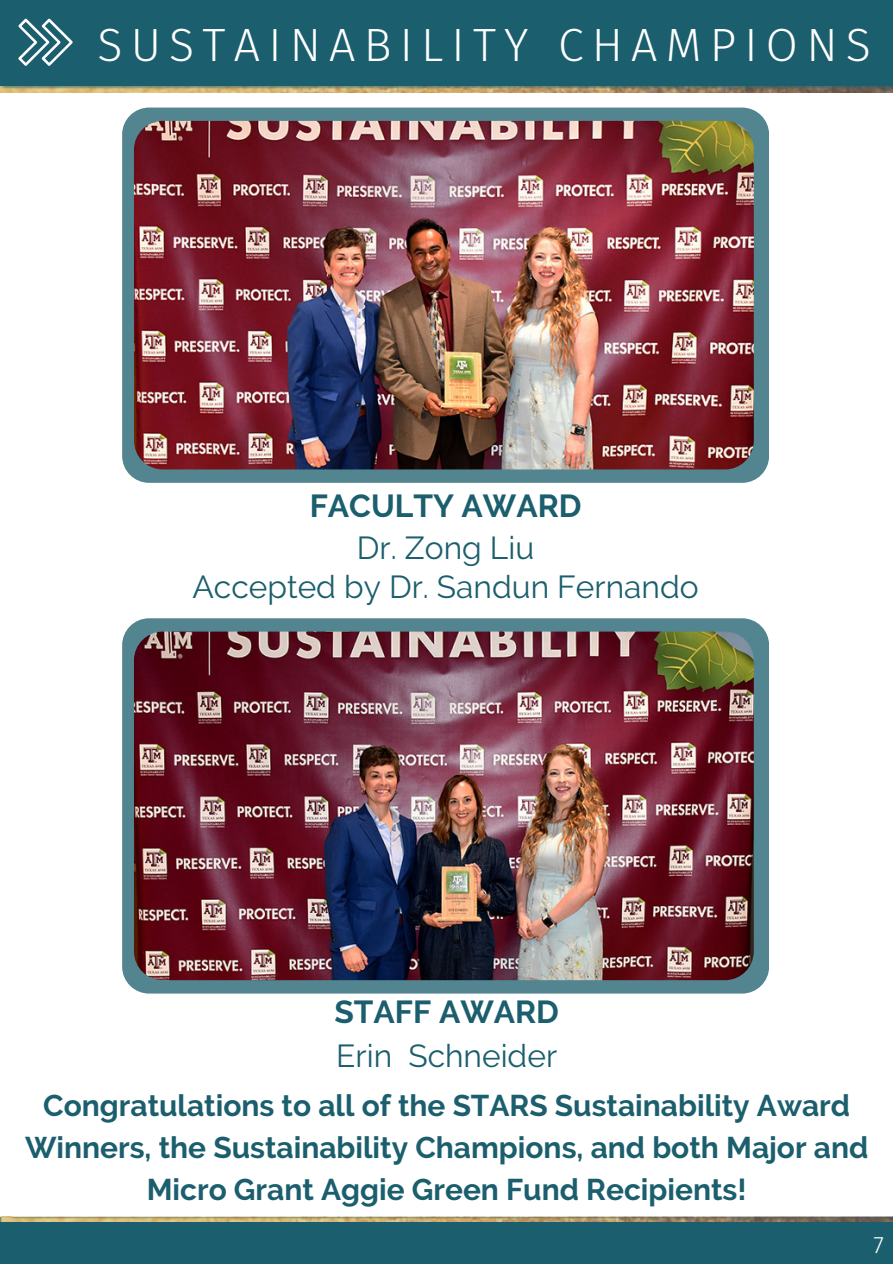
<style>
.page{position:relative;width:893px;height:1264px;background:#fff}
.page>*{position:absolute;margin:0;border:0;box-sizing:border-box;transform-origin:0 0}
.t1{font:300 46.5px "Fira Sans";letter-spacing:.175em;color:#fff}
.t2{font:31.8px "Raleway";color:#1b5e6d}
.t3{font:700 31.8px "Raleway";color:#1b5e6d}
.t4{font:700 29.85px/41.7px "Raleway";color:#1b5e6d;text-align:center}
.t5{font:300 24px "Fira Sans";color:#fff}
</style>
<div class="page">
<div style="left:0;top:0;width:892px;height:1263px;background:#1b5e6d"></div>
<div style="left:0;top:92px;width:892px;height:1124px;background:#fff"></div>
<img style="left:0;top:86px;width:892px;height:6px">
<img style="left:0;top:1216px;width:892px;height:5px">
<svg style="left:18px;top:19px;width:54px;height:47px"></svg>
<div style="left:122px;top:108px;width:646px;height:375px;background:#528590;border-radius:27px"></div>
<img style="left:134px;top:121px;width:619px;height:348px;border-radius:29px">
<div style="left:122px;top:618px;width:646px;height:375px;background:#528590;border-radius:27px"></div>
<img style="left:134px;top:631px;width:619px;height:349px;border-radius:29px">
<p class="t1" style="left:97px;top:18px;width:775px">SUSTAINABILITY CHAMPIONS</p>
<p class="t3" style="left:309px;top:487px;width:273px">FACULTY AWARD</p>
<p class="t2" style="left:357px;top:529px;width:179px">Dr. Zong Liu</p>
<p class="t2" style="left:192px;top:568px;width:507px">Accepted by Dr. Sandun Fernando</p>
<p class="t3" style="left:334px;top:992px;width:226px">STAFF AWARD</p>
<p class="t2" style="left:336px;top:1036px;width:222px">Erin Schneider</p>
<p class="t4" style="left:25px;top:1084px;width:844px">Congratulations to all of the STARS Sustainability Award<br>Winners, the Sustainability Champions, and both Major and<br>Micro Grant Aggie Green Fund Recipients!</p>
<p class="t5" style="left:873px;top:1230px;width:12px">7</p>
</div>
